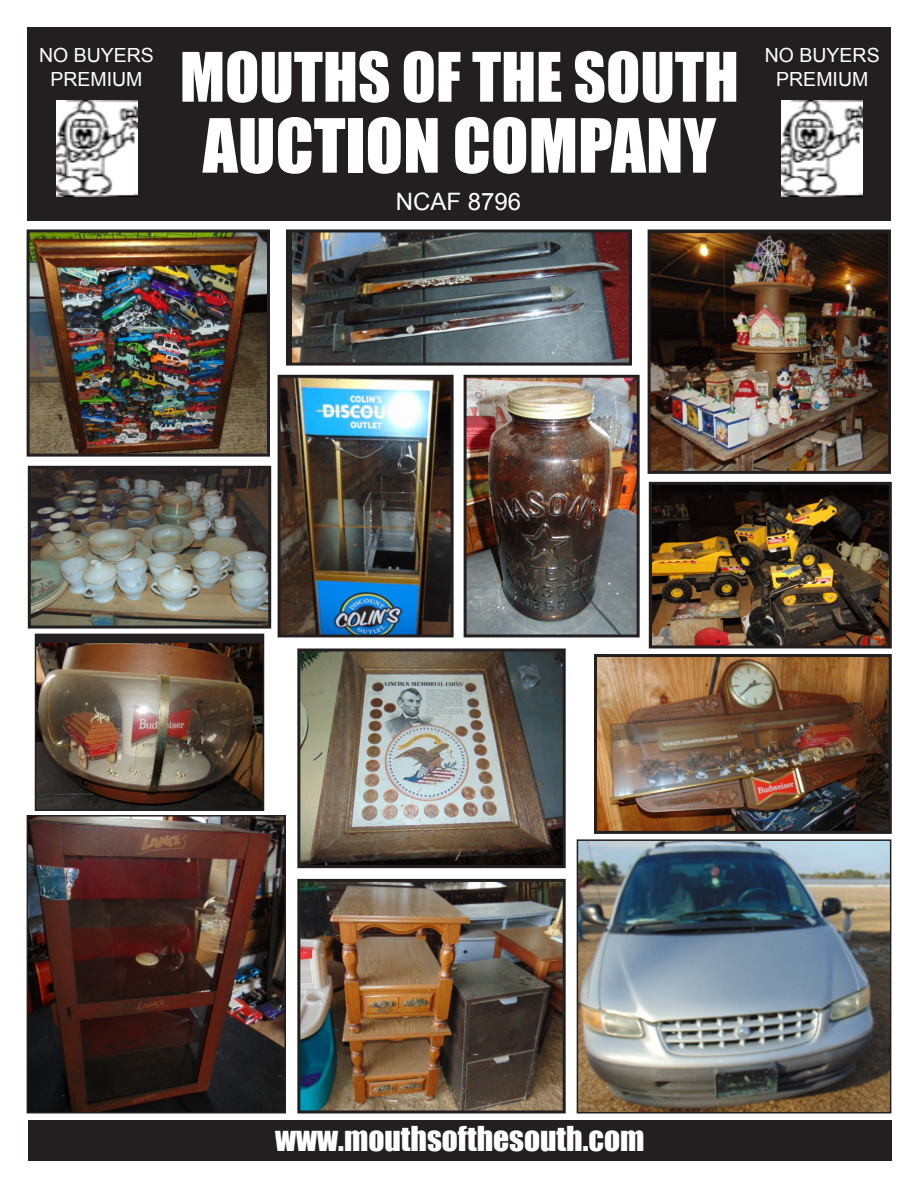
<style>
.page{position:relative;width:918px;height:1188px;background:#fff}
.page>*{position:absolute;margin:0;border:0;box-sizing:border-box;transform-origin:0 0}
.t1{font:69px "Impact";color:#fff}
.t2{font:63px "Impact";color:#fff}
.t3{font:31.5px "Impact";color:#fff}
.t4{font:24px "Arial";color:#fff}
.t5{font:19.5px/23.4px "Arial";color:#fff;text-align:center}
</style>
<div class="page">
<div style="left:27px;top:27px;width:864px;height:193px;background:#231f20"></div>
<img style="left:56px;top:100px;width:81px;height:97px">
<img style="left:782px;top:100px;width:81px;height:97px">
<div style="left:28px;top:1120px;width:864px;height:41px;background:#231f20"></div>
<img style="left:293px;top:234px;width:335px;height:128px">
<div style="left:286px;top:230px;width:346px;height:136px;border:3px solid #231f20"></div>
<img style="left:598px;top:658px;width:290px;height:172px">
<div style="left:594px;top:654px;width:298px;height:180px;border:3px solid #231f20"></div>
<img style="left:301px;top:883px;width:261px;height:226px">
<div style="left:297px;top:879px;width:269px;height:234px;border:3px solid #231f20"></div>
<img style="left:282px;top:379px;width:168px;height:254px">
<div style="left:278px;top:375px;width:176px;height:262px;border:3px solid #231f20"></div>
<img style="left:468px;top:379px;width:168px;height:254px">
<div style="left:464px;top:375px;width:176px;height:262px;border:3px solid #231f20"></div>
<div style="left:36px;top:634px;width:228px;height:176px;background:#231f20"></div>
<img style="left:38px;top:643px;width:223px;height:165px">
<div style="left:35px;top:634px;width:229px;height:177px;border:2px solid #231f20"></div>
<img style="left:652px;top:234px;width:235px;height:236px">
<div style="left:648px;top:230px;width:243px;height:244px;border:3px solid #231f20"></div>
<img style="left:301px;top:652px;width:261px;height:212px">
<div style="left:297px;top:648px;width:269px;height:220px;border:3px solid #231f20"></div>
<img style="left:30px;top:818px;width:253px;height:292px">
<div style="left:27px;top:815px;width:259px;height:298px;border:2px solid #231f20"></div>
<img style="left:580px;top:842px;width:308px;height:268px">
<div style="left:577px;top:839px;width:314px;height:274px;border:2px solid #231f20"></div>
<img style="left:653px;top:486px;width:235px;height:158px">
<div style="left:649px;top:482px;width:243px;height:166px;border:3px solid #231f20"></div>
<img style="left:32px;top:470px;width:235px;height:155px">
<div style="left:28px;top:466px;width:243px;height:163px;border:3px solid #231f20"></div>
<img style="left:31px;top:234px;width:235px;height:219px">
<div style="left:27px;top:230px;width:243px;height:227px;border:3px solid #231f20"></div>
<p class="t5" style="left:39px;top:44px;width:116px">NO BUYERS<br>PREMIUM</p>
<p class="t5" style="left:765px;top:44px;width:116px">NO BUYERS</p>
<p class="t2" style="left:180px;top:28px;width:560px">MOUTHS OF THE SOUTH</p>
<p class="t5" style="left:776px;top:67px;width:94px">PREMIUM</p>
<p class="t1" style="left:203px;top:92px;width:515px">AUCTION COMPANY</p>
<p class="t4" style="left:396px;top:186px;width:127px">NCAF 8796</p>
<p class="t3" style="left:275px;top:1114px;width:371px">www.mouthsofthesouth.com</p>
</div>
